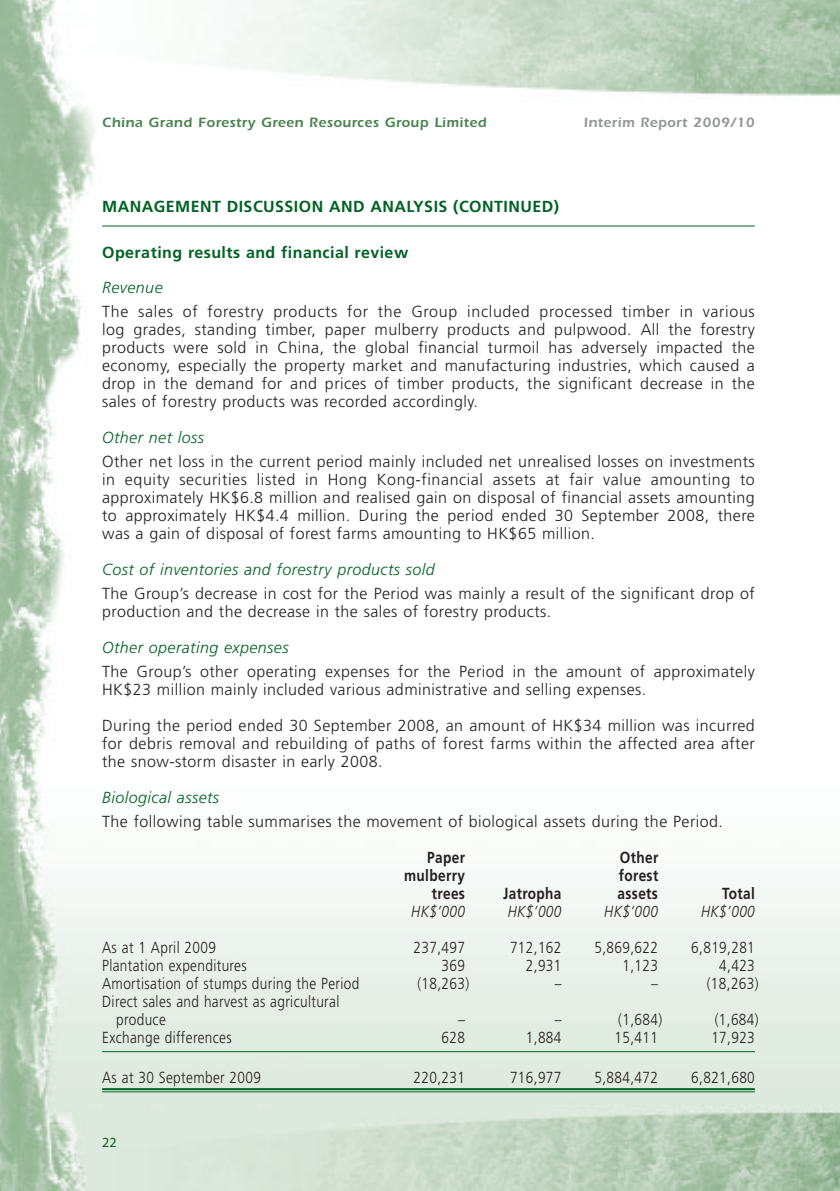
<style>
.page{position:relative;width:840px;height:1191px;background:#fff}
.page>*{position:absolute;margin:0;border:0;box-sizing:border-box;transform-origin:0 0}
.t1{font:300 16px/18px "Frutiger LT Std";letter-spacing:.03em;color:#231f20;text-align:justify}
.t2{font:300 16px/18px "Frutiger LT Std";letter-spacing:.03em;color:#231f20;scale:.85 1}
.t3{font:italic 300 16px "Frutiger LT Std";letter-spacing:.03em;color:#006224}
.t4{font:700 16px "Frutiger LT Std";letter-spacing:.03em;color:#006224}
.t5{font:700 16px "Frutiger LT Std";letter-spacing:.03em;color:#231f20;scale:.85 1}
.t6{font:italic 300 16px "Frutiger LT Std";letter-spacing:.03em;color:#231f20;scale:.85 1}
.t7{font:600 14px "ITC Eras Std";letter-spacing:.03em;color:#4a8551}
.t8{font:600 14px "ITC Eras Std";letter-spacing:.03em;color:#939598}
.t9{font:14px "Myriad Pro";color:#006224}
</style>
<div class="page">
<img style="left:0;top:0;width:839px;height:1190px">
<hr style="left:102px;top:225px;width:652px;height:1px;background:#006224">
<hr style="left:102px;top:1051px;width:652px;height:1px;background:#006224">
<hr style="left:102px;top:1088px;width:652px;height:2px;background:#006224">
<hr style="left:102px;top:1091px;width:652px;height:1px;background:#006224">
<p class="t7" style="left:102px;top:114px;width:386px">China Grand Forestry Green Resources Group Limited</p>
<p class="t8" style="left:583px;top:114px;width:172px">Interim Report 2009/10</p>
<p class="t4" style="left:102px;top:197px;width:458px">MANAGEMENT DISCUSSION AND ANALYSIS (CONTINUED)</p>
<p class="t4" style="left:102px;top:243px;width:307px">Operating results and financial review</p>
<p class="t3" style="left:102px;top:278px;width:62px">Revenue</p>
<p class="t1" style="left:102px;top:304px;width:653px">The sales of forestry products for the Group included processed timber in various log grades, standing timber, paper mulberry products and pulpwood. All the forestry products were sold in China, the global financial turmoil has adversely impacted the economy, especially the property market and manufacturing industries, which caused a drop in the demand for and prices of timber products, the significant decrease in the sales of forestry products was recorded accordingly.</p>
<p class="t3" style="left:102px;top:428px;width:103px">Other net loss</p>
<p class="t1" style="left:102px;top:454px;width:653px">Other net loss in the current period mainly included net unrealised losses on investments in equity securities listed in Hong Kong-financial assets at fair value amounting to approximately HK$6.8 million and realised gain on disposal of financial assets amounting to approximately HK$4.4 million. During the period ended 30 September 2008, there was a gain of disposal of forest farms amounting to HK$65 million.</p>
<p class="t3" style="left:102px;top:560px;width:334px">Cost of inventories and forestry products sold</p>
<p class="t1" style="left:102px;top:586px;width:653px">The Group’s decrease in cost for the Period was mainly a result of the significant drop of production and the decrease in the sales of forestry products.</p>
<p class="t3" style="left:102px;top:638px;width:188px">Other operating expenses</p>
<p class="t1" style="left:102px;top:664px;width:653px">The Group’s other operating expenses for the Period in the amount of approximately<br>HK$23 million mainly included various administrative and selling expenses.</p>
<p class="t1" style="left:102px;top:718px;width:653px">During the period ended 30 September 2008, an amount of HK$34 million was incurred for debris removal and rebuilding of paths of forest farms within the affected area after the snow-storm disaster in early 2008.</p>
<p class="t3" style="left:102px;top:788px;width:118px">Biological assets</p>
<p class="t1" style="left:102px;top:814px;width:622px">The following table summarises the movement of biological assets during the Period.</p>
<p class="t5" style="left:427px;top:848px;width:46px">Paper</p>
<p class="t5" style="left:619px;top:848px;width:47px">Other</p>
<p class="t5" style="left:404px;top:866px;width:73px">mulberry</p>
<p class="t5" style="left:618px;top:866px;width:48px">forest</p>
<p class="t5" style="left:431px;top:884px;width:40px">trees</p>
<p class="t5" style="left:503px;top:884px;width:70px">Jatropha</p>
<p class="t5" style="left:617px;top:884px;width:49px">assets</p>
<p class="t5" style="left:722px;top:884px;width:40px">Total</p>
<p class="t6" style="left:411px;top:902px;width:65px">HK$’000</p>
<p class="t6" style="left:507px;top:902px;width:65px">HK$’000</p>
<p class="t6" style="left:604px;top:902px;width:65px">HK$’000</p>
<p class="t6" style="left:700px;top:902px;width:65px">HK$’000</p>
<p class="t2" style="left:102px;top:940px;width:135px">As at 1 April 2009</p>
<p class="t2" style="left:413px;top:940px;width:62px">237,497</p>
<p class="t2" style="left:509px;top:940px;width:62px">712,162</p>
<p class="t2" style="left:594px;top:940px;width:76px">5,869,622</p>
<p class="t2" style="left:690px;top:940px;width:76px">6,819,281</p>
<p class="t2" style="left:102px;top:958px;width:171px">Plantation expenditures</p>
<p class="t2" style="left:441px;top:958px;width:29px">369</p>
<p class="t2" style="left:525px;top:958px;width:43px">2,931</p>
<p class="t2" style="left:622px;top:958px;width:43px">1,123</p>
<p class="t2" style="left:718px;top:958px;width:43px">4,423</p>
<p class="t2" style="left:102px;top:976px;width:304px">Amortisation of stumps during the Period</p>
<p class="t2" style="left:417px;top:976px;width:62px">(18,263)</p>
<p class="t2" style="left:554px;top:976px;width:9px">–</p>
<p class="t2" style="left:650px;top:976px;width:10px">–</p>
<p class="t2" style="left:706px;top:976px;width:62px">(18,263)</p>
<p class="t2" style="left:116px;top:994px;width:264px;text-indent:-14px">Direct sales and harvest as agricultural produce</p>
<p class="t2" style="left:458px;top:1012px;width:10px">–</p>
<p class="t2" style="left:554px;top:1012px;width:10px">–</p>
<p class="t2" style="left:618px;top:1012px;width:53px">(1,684)</p>
<p class="t2" style="left:714px;top:1012px;width:53px">(1,684)</p>
<p class="t2" style="left:102px;top:1030px;width:154px">Exchange differences</p>
<p class="t2" style="left:441px;top:1030px;width:29px">628</p>
<p class="t2" style="left:525px;top:1030px;width:43px">1,884</p>
<p class="t2" style="left:614px;top:1030px;width:53px">15,411</p>
<p class="t2" style="left:711px;top:1030px;width:53px">17,923</p>
<p class="t2" style="left:102px;top:1070px;width:188px">As at 30 September 2009</p>
<p class="t2" style="left:413px;top:1070px;width:62px">220,231</p>
<p class="t2" style="left:509px;top:1070px;width:62px">716,977</p>
<p class="t2" style="left:594px;top:1070px;width:76px">5,884,472</p>
<p class="t2" style="left:690px;top:1070px;width:76px">6,821,680</p>
<p class="t9" style="left:102px;top:1133px;width:16px">22</p>
</div>
